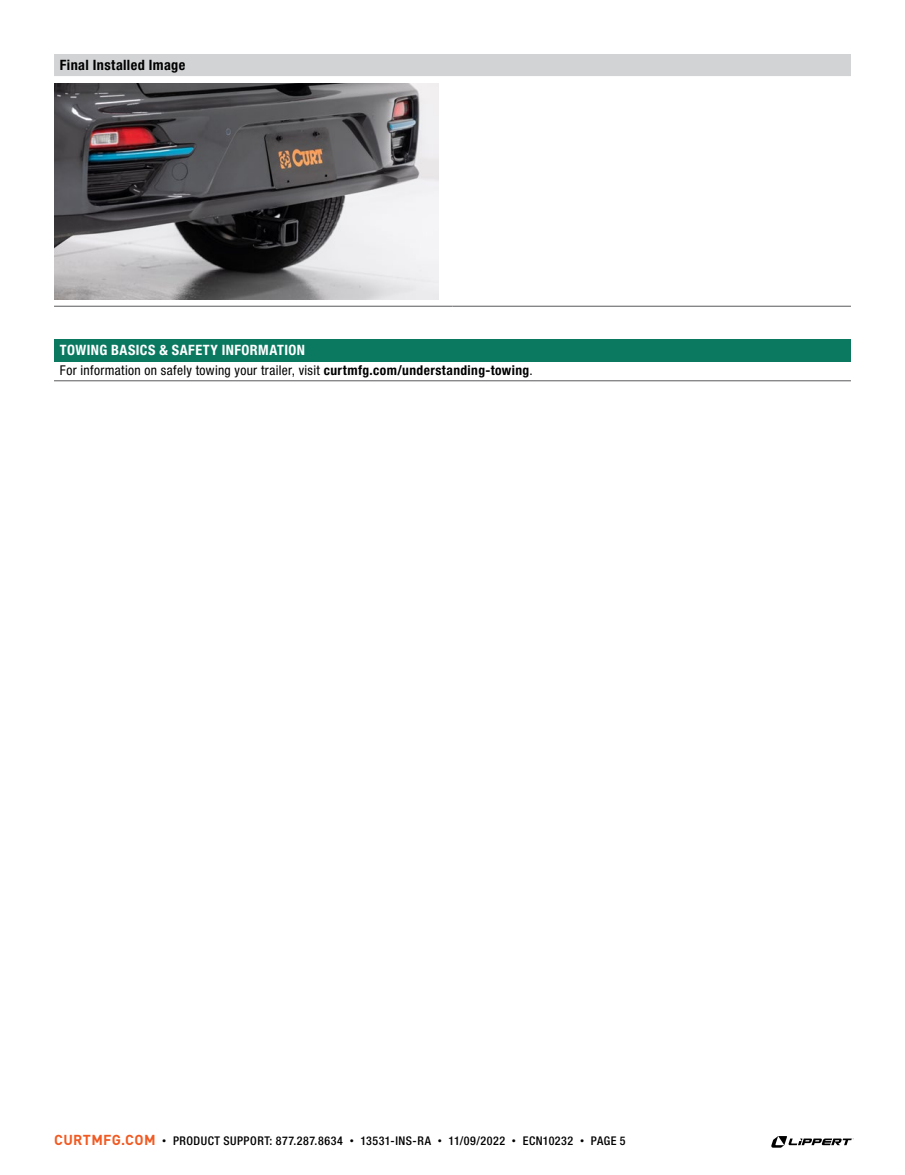
<style>
.page{position:relative;width:905px;height:1175px;background:#fff}
.page>*{position:absolute;margin:0;border:0;box-sizing:border-box;transform-origin:0 0}
.t1{font:700 condensed 14.25px "Helvetica Neue LT Std";letter-spacing:.03em;color:#fff}
.t2{font:700 condensed 14.25px "Helvetica Neue LT Std";letter-spacing:.025em;color:#000}
.t3{font:condensed 13.5px "Helvetica Neue LT Std";letter-spacing:.025em;color:#000}
.t4{font:500 condensed 12px "Helvetica Neue LT Std";letter-spacing:.04em;color:#000}
.s1{font-weight:700}
.s2{font-family:"DINOT";font-weight:700;font-stretch:normal;font-size:14.25px;color:#f15a22}
.s3{font-family:"DINOT";font-weight:400;font-stretch:normal;font-size:9px}
</style>
<div class="page">
<svg style="left:771px;top:1136px;width:82px;height:11px"></svg>
<div style="left:54px;top:339px;width:796px;height:22px;background:#0a7960"></div>
<hr style="left:54px;top:380px;width:796px;height:1px;background:#58595b">
<div style="left:54px;top:54px;width:796px;height:22px;background:#d1d3d4"></div>
<hr style="left:54px;top:306px;width:398px;height:1px;background:#58595b">
<hr style="left:452px;top:306px;width:398px;height:1px;background:#58595b">
<img style="left:54px;top:83px;width:385px;height:216px">
<p class="t2" style="left:60px;top:56px;width:127px">Final Installed Image</p>
<p class="t1" style="left:60px;top:341px;width:246px">TOWING BASICS &amp; SAFETY INFORMATION</p>
<p class="t3" style="left:60px;top:363px;width:474px">For information on safely towing your trailer, visit <span class="s1">curtmfg.com/understanding-towing</span>.</p>
<p class="t4" style="left:54px;top:1133px;width:573px"><span class="s2">CURTMFG.COM</span> <span class="s3">•</span> PRODUCT SUPPORT: 877.287.8634 <span class="s3">•</span> 13531-INS-RA <span class="s3">•</span> 11/09/2022 <span class="s3">•</span> ECN10232 <span class="s3">•</span> PAGE 5</p>
</div>
